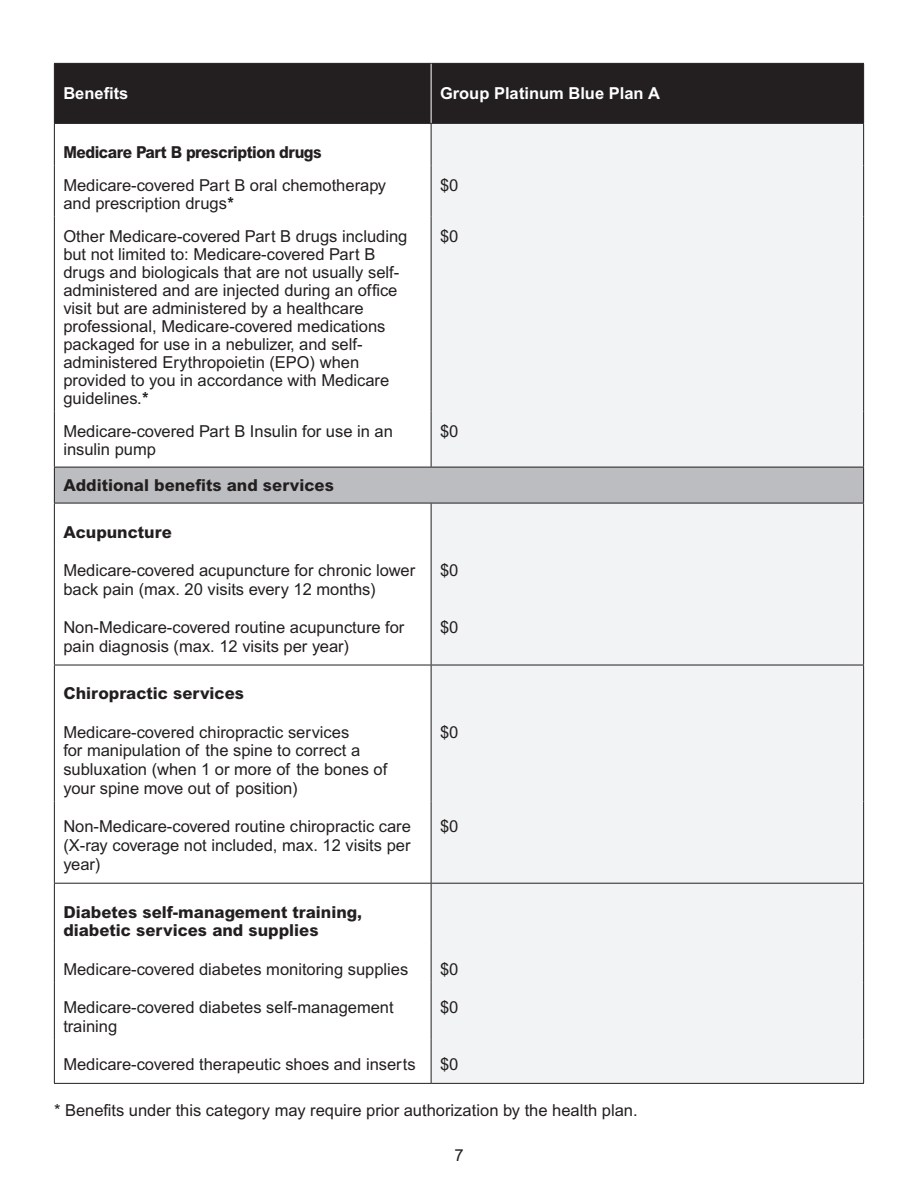
<style>
.page{position:relative;width:918px;height:1188px;background:#fff}
.page>*{position:absolute;margin:0;border:0;box-sizing:border-box;transform-origin:0 0}
.t1{font:16.5px/18px "Arial MT Std";color:#231f20}
.t2{font:800 16.5px/18.8px "Arial MT Std";color:#231f20}
.t3{font:700 16.5px "Arial MT Std";color:#fff}
.t4{font:800 16.5px "Arial MT Std";letter-spacing:-.03em;color:#231f20;scale:.93 1}
.s1{font-weight:800}
</style>
<div class="page">
<div style="left:55px;top:64px;width:808px;height:59px;background:#231f20"></div>
<div style="left:432px;top:124px;width:431px;height:959px;background:#f2f3f4"></div>
<div style="left:54px;top:467px;width:810px;height:36px;background:#bcbdc0"></div>
<hr style="left:54px;top:124px;width:1px;height:41px;background:#231f20">
<hr style="left:54px;top:165px;width:1px;height:51px;background:#231f20">
<hr style="left:54px;top:216px;width:1px;height:195px;background:#231f20">
<hr style="left:54px;top:411px;width:1px;height:56px;background:#231f20">
<hr style="left:54px;top:503px;width:1px;height:42px;background:#231f20">
<hr style="left:54px;top:545px;width:1px;height:57px;background:#231f20">
<hr style="left:54px;top:602px;width:1px;height:63px;background:#231f20">
<hr style="left:54px;top:665px;width:377px;height:1px;background:#231f20">
<hr style="left:54px;top:665px;width:1px;height:42px;background:#231f20">
<hr style="left:54px;top:707px;width:1px;height:94px;background:#231f20">
<hr style="left:54px;top:801px;width:1px;height:82px;background:#231f20">
<hr style="left:54px;top:883px;width:377px;height:1px;background:#231f20">
<hr style="left:54px;top:884px;width:1px;height:60px;background:#231f20">
<hr style="left:54px;top:944px;width:1px;height:38px;background:#231f20">
<hr style="left:54px;top:982px;width:1px;height:57px;background:#231f20">
<hr style="left:54px;top:1039px;width:1px;height:44px;background:#231f20">
<hr style="left:54px;top:503px;width:377px;height:1px;background:#231f20">
<hr style="left:54px;top:467px;width:1px;height:36px;background:#231f20">
<hr style="left:863px;top:467px;width:1px;height:36px;background:#231f20">
<hr style="left:54px;top:63px;width:377px;height:1px;background:#231f20">
<hr style="left:54px;top:64px;width:1px;height:59px;background:#231f20">
<hr style="left:431px;top:63px;width:433px;height:1px;background:#231f20">
<hr style="left:431px;top:64px;width:1px;height:59px;background:#fff">
<hr style="left:863px;top:64px;width:1px;height:59px;background:#231f20">
<hr style="left:431px;top:503px;width:433px;height:1px;background:#231f20">
<hr style="left:863px;top:503px;width:1px;height:42px;background:#231f20">
<hr style="left:863px;top:545px;width:1px;height:57px;background:#231f20">
<hr style="left:863px;top:602px;width:1px;height:63px;background:#231f20">
<hr style="left:54px;top:123px;width:377px;height:1px;background:#231f20">
<hr style="left:431px;top:123px;width:433px;height:1px;background:#231f20">
<hr style="left:54px;top:467px;width:377px;height:1px;background:#231f20">
<hr style="left:431px;top:467px;width:433px;height:1px;background:#231f20">
<hr style="left:431px;top:503px;width:1px;height:42px;background:#231f20">
<hr style="left:431px;top:545px;width:1px;height:57px;background:#231f20">
<hr style="left:431px;top:602px;width:1px;height:63px;background:#231f20">
<hr style="left:431px;top:124px;width:1px;height:41px;background:#231f20">
<hr style="left:431px;top:165px;width:1px;height:51px;background:#231f20">
<hr style="left:431px;top:216px;width:1px;height:195px;background:#231f20">
<hr style="left:431px;top:411px;width:1px;height:56px;background:#231f20">
<hr style="left:863px;top:124px;width:1px;height:41px;background:#231f20">
<hr style="left:863px;top:165px;width:1px;height:51px;background:#231f20">
<hr style="left:863px;top:216px;width:1px;height:195px;background:#231f20">
<hr style="left:863px;top:411px;width:1px;height:56px;background:#231f20">
<hr style="left:431px;top:665px;width:1px;height:42px;background:#231f20">
<hr style="left:431px;top:707px;width:1px;height:94px;background:#231f20">
<hr style="left:431px;top:801px;width:1px;height:82px;background:#231f20">
<hr style="left:431px;top:884px;width:1px;height:60px;background:#231f20">
<hr style="left:431px;top:944px;width:1px;height:38px;background:#231f20">
<hr style="left:431px;top:982px;width:1px;height:57px;background:#231f20">
<hr style="left:431px;top:1039px;width:1px;height:44px;background:#231f20">
<hr style="left:431px;top:665px;width:433px;height:1px;background:#231f20">
<hr style="left:863px;top:665px;width:1px;height:42px;background:#231f20">
<hr style="left:863px;top:707px;width:1px;height:94px;background:#231f20">
<hr style="left:863px;top:801px;width:1px;height:82px;background:#231f20">
<hr style="left:863px;top:884px;width:1px;height:60px;background:#231f20">
<hr style="left:863px;top:944px;width:1px;height:38px;background:#231f20">
<hr style="left:863px;top:982px;width:1px;height:57px;background:#231f20">
<hr style="left:863px;top:1039px;width:1px;height:44px;background:#231f20">
<hr style="left:431px;top:883px;width:433px;height:1px;background:#231f20">
<hr style="left:54px;top:1083px;width:377px;height:1px;background:#231f20">
<hr style="left:431px;top:1083px;width:433px;height:1px;background:#231f20">
<p class="t3" style="left:63px;top:84px;width:67px">Benefits</p>
<p class="t3" style="left:440px;top:84px;width:221px">Group Platinum Blue Plan A</p>
<p class="t4" style="left:63px;top:142px;width:279px">Medicare Part B prescription drugs</p>
<p class="t1" style="left:63px;top:177px;width:324px">Medicare-covered Part B oral chemotherapy and prescription drugs<span class="s1">*</span></p>
<p class="t1" style="left:440px;top:177px;width:20px">$0</p>
<p class="t1" style="left:63px;top:228px;width:345px">Other Medicare-covered Part B drugs including but not limited to: Medicare-covered Part B drugs and biologicals that are not usually self&shy;administered and are injected during an office visit but are administered by a healthcare professional, Medicare-covered medications packaged for use in a nebulizer, and self&shy;administered Erythropoietin (EPO) when provided to you in accordance with Medicare guidelines.<span class="s1">*</span></p>
<p class="t1" style="left:440px;top:228px;width:20px">$0</p>
<p class="t1" style="left:63px;top:423px;width:331px">Medicare-covered Part B Insulin for use in an insulin pump</p>
<p class="t1" style="left:440px;top:423px;width:20px">$0</p>
<p class="t2" style="left:63px;top:476px;width:272px">Additional benefits and services</p>
<p class="t2" style="left:63px;top:523px;width:110px">Acupuncture</p>
<p class="t1" style="left:63px;top:561px;width:353px;line-height:18.8px">Medicare-covered acupuncture for chronic lower back pain (max. 20 visits every 12 months)</p>
<p class="t1" style="left:440px;top:562px;width:20px">$0</p>
<p class="t1" style="left:63px;top:618px;width:343px;line-height:18.8px">Non-Medicare-covered routine acupuncture for pain diagnosis (max. 12 visits per year)</p>
<p class="t1" style="left:440px;top:619px;width:20px">$0</p>
<p class="t2" style="left:63px;top:685px;width:182px">Chiropractic services</p>
<p class="t1" style="left:63px;top:723px;width:325px;line-height:18.8px">Medicare-covered chiropractic services<br>for manipulation of the spine to correct a subluxation (when 1 or more of the bones of your spine move out of position)</p>
<p class="t1" style="left:440px;top:724px;width:20px">$0</p>
<p class="t1" style="left:63px;top:818px;width:349px;line-height:18.8px;text-align:justify">Non-Medicare-covered routine chiropractic care (X-ray coverage not included, max. 12 visits per year)</p>
<p class="t1" style="left:440px;top:818px;width:20px">$0</p>
<p class="t2" style="left:63px;top:903px;width:300px">Diabetes self-management training, diabetic services and supplies</p>
<p class="t1" style="left:63px;top:961px;width:347px">Medicare-covered diabetes monitoring supplies</p>
<p class="t1" style="left:440px;top:961px;width:20px">$0</p>
<p class="t1" style="left:63px;top:999px;width:332px;line-height:18.8px">Medicare-covered diabetes self-management training</p>
<p class="t1" style="left:440px;top:999px;width:20px">$0</p>
<p class="t1" style="left:63px;top:1056px;width:354px">Medicare-covered therapeutic shoes and inserts</p>
<p class="t1" style="left:440px;top:1056px;width:20px">$0</p>
<p class="t1" style="left:54px;top:1102px;width:585px">* Benefits under this category may require prior authorization by the health plan.</p>
<p class="t1" style="left:454px;top:1147px;width:11px">7</p>
</div>
